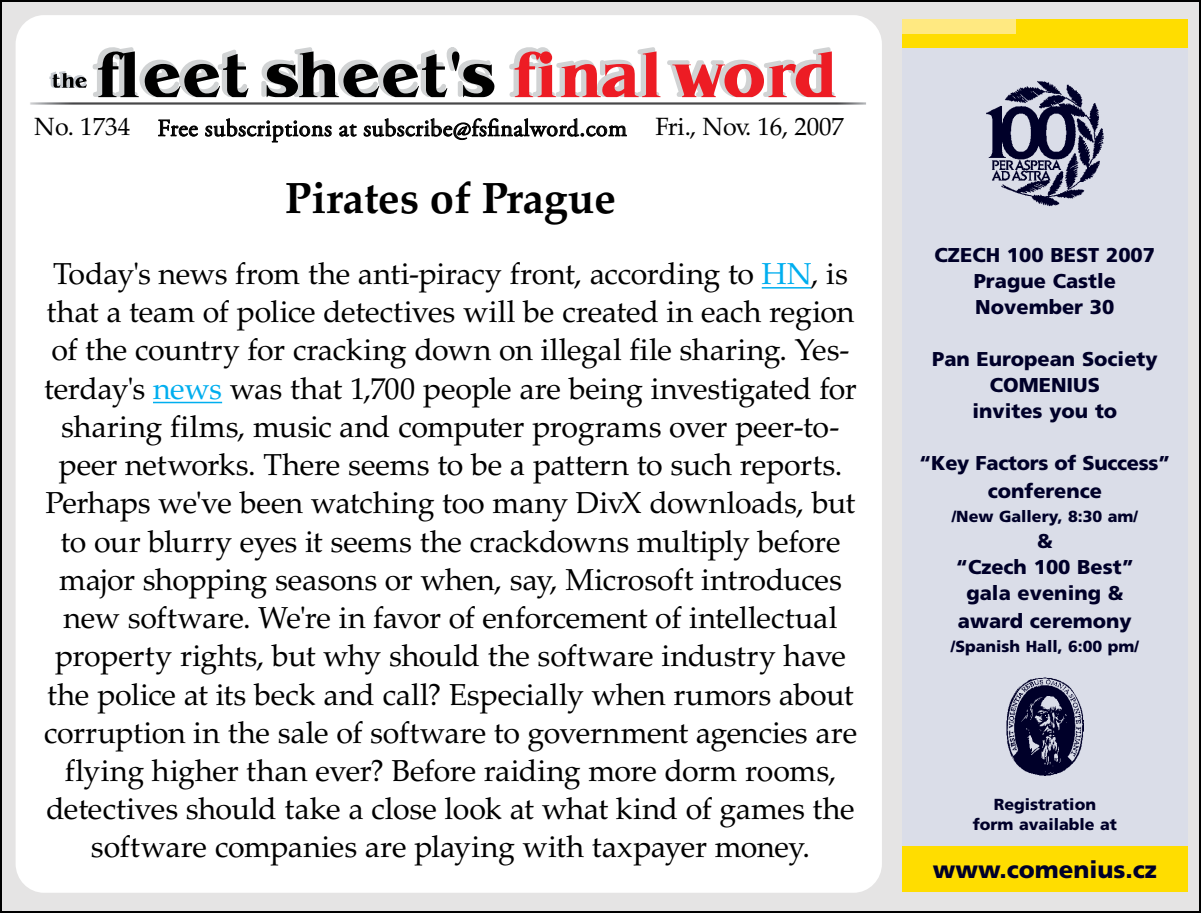
<style>
.page{position:relative;width:1201px;height:913px;background:#fff}
.page>*{position:absolute;margin:0;border:0;box-sizing:border-box;transform-origin:0 0}
.t1{font:700 43.6px "Palatino LTCE";color:#000}
.t2{font:30.4px/38.2px "Palatino LTCE";letter-spacing:-.01em;color:#000;text-align:center}
.t3{font:25px "Palatino LTCE";letter-spacing:-.005em;color:#000}
.t4{font:24px "Adobe Garamond Pro";letter-spacing:.02em;color:#000}
.t5{font:900 24px "Frutiger CE";color:#000029}
.t6{font:900 20px/26px "Frutiger CE";color:#000029;text-align:center}
.t7{font:900 16px/20px "Frutiger CE";color:#000029;text-align:center}
.s1{color:#00aeef}
</style>
<div class="page">
<div style="left:1px;top:1px;width:1198px;height:910px;background:#e5e4e4"></div>
<div style="left:16px;top:15px;width:865px;height:877px;background:#fff;border-radius:29px"></div>
<svg style="left:158px;top:119px;width:40px;height:17px"></svg>
<svg style="left:205px;top:118px;width:126px;height:24px"></svg>
<svg style="left:339px;top:124px;width:17px;height:13px"></svg>
<svg style="left:363px;top:118px;width:263px;height:22px"></svg>
<img style="left:30px;top:102px;width:836px;height:3px">
<svg style="left:49px;top:47px;width:446px;height:50px"></svg>
<svg style="left:509px;top:47px;width:326px;height:50px"></svg>
<div style="left:901px;top:19px;width:286px;height:872px;background:#dadde8"></div>
<img style="left:986px;top:81px;width:118px;height:126px">
<img style="left:1006px;top:677px;width:77px;height:97px">
<div style="left:901px;top:19px;width:286px;height:28px;background:#fd0"></div>
<div style="left:901px;top:846px;width:286px;height:45px;background:#fd0"></div>
<div style="left:901px;top:19px;width:114px;height:14px;background:#ffe981"></div>
<hr style="left:761px;top:287px;width:49px;height:1px;background:#00aeef">
<hr style="left:153px;top:401px;width:69px;height:2px;background:#00aeef">
<p class="t3" style="left:34px;top:112px;width:97px">No. 1734</p>
<p class="t3" style="left:655px;top:112px;width:190px">Fri., Nov. 16, 2007</p>
<p class="t4" style="left:157px;top:114px;width:471px">Free subscriptions at subscribe@fsfinalword.com</p>
<h1 class="t1" style="left:285px;top:173px;width:332px">Pirates of Prague</h1>
<p class="t2" style="left:44px;top:255px;width:814px">Today's news from the anti-piracy front, according to <span class="s1">HN</span>, is that a team of police detectives will be created in each region of the country for cracking down on illegal file sharing. Yes&shy;terday's <span class="s1">news</span> was that 1,700 people are being investigated for sharing films, music and computer programs over peer-to&shy;peer networks. There seems to be a pattern to such reports.<br>Perhaps we've been watching too many DivX downloads, but to our blurry eyes it seems the crackdowns multiply before major shopping seasons or when, say, Microsoft introduces new software. We're in favor of enforcement of intellectual property rights, but why should the software industry have the police at its beck and call? Especially when rumors about corruption in the sale of software to government agencies are flying higher than ever? Before raiding more dorm rooms, detectives should take a close look at what kind of games the software companies are playing with taxpayer money.</p>
<p class="t6" style="left:934px;top:241px;width:222px">CZECH 100 BEST 2007<br>Prague Castle<br>November 30</p>
<p class="t6" style="left:931px;top:345px;width:227px">Pan European Society<br>COMENIUS<br>invites you to</p>
<p class="t6" style="left:919px;top:448px;width:253px;line-height:28px">“Key Factors of Success” conference</p>
<p class="t7" style="left:951px;top:506px;width:188px">/New Gallery, 8:30 am/</p>
<p class="t6" style="left:955px;top:527px;width:179px">&amp;<br>“Czech 100 Best” gala evening &amp;</p>
<p class="t6" style="left:957px;top:607px;width:175px">award ceremony</p>
<p class="t7" style="left:950px;top:636px;width:189px">/Spanish Hall, 6:00 pm/</p>
<p class="t7" style="left:972px;top:794px;width:146px">Registration form available at</p>
<p class="t5" style="left:932px;top:856px;width:226px">www.comenius.cz</p>
</div>
